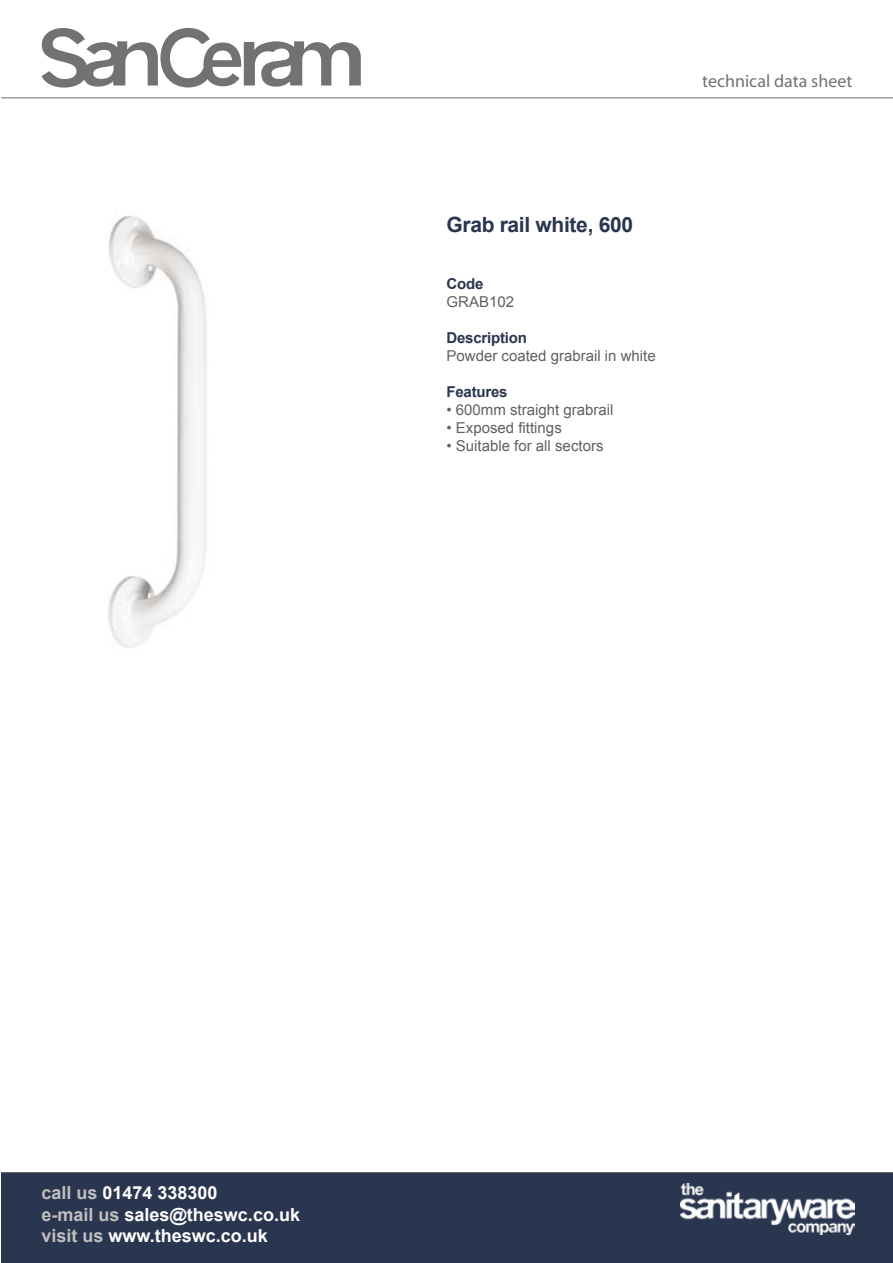
<style>
.page{position:relative;width:893px;height:1263px;background:#fff}
.page>*{position:absolute;margin:0;border:0;box-sizing:border-box;transform-origin:0 0}
.t1{font:700 21px "Arial";letter-spacing:-.015em;color:#2a354f}
.t2{font:700 18px/21.6px "Arial";color:#fff}
.t3{font:18px "Myriad Pro";color:#717271}
.t4{font:15px "Arial";color:#5d6163}
.t5{font:700 15px "Arial";letter-spacing:-.015em;color:#2a354f}
.s1{color:#bfbfbf}
</style>
<div class="page">
<div style="left:1px;top:1172px;width:892px;height:91px;background:#2a354f"></div>
<hr style="left:1px;top:1172px;width:892px;height:1px;background:#686869">
<hr style="left:1px;top:98px;width:892px;height:1px;background:#686869">
<svg style="left:42px;top:28px;width:319px;height:60px"></svg>
<img style="left:680px;top:1184px;width:174px;height:50px">
<img style="left:108px;top:216px;width:99px;height:432px">
<p class="t3" style="left:702px;top:70px;width:152px">technical data sheet</p>
<h1 class="t1" style="left:446px;top:211px;width:188px">Grab rail white, 600</h1>
<p class="t5" style="left:446px;top:274px;width:38px">Code</p>
<p class="t4" style="left:446px;top:292px;width:69px">GRAB102</p>
<p class="t5" style="left:446px;top:328px;width:82px">Description</p>
<p class="t4" style="left:446px;top:346px;width:211px">Powder coated grabrail in white</p>
<p class="t5" style="left:446px;top:382px;width:63px">Features</p>
<p class="t4" style="left:446px;top:400px;width:168px">• 600mm straight grabrail</p>
<p class="t4" style="left:446px;top:418px;width:117px">• Exposed fittings</p>
<p class="t4" style="left:446px;top:436px;width:158px">• Suitable for all sectors</p>
<p class="t2" style="left:41px;top:1182px;width:260px"><span class="s1">call us</span> 01474 338300<br><span class="s1">e-mail us</span> sales@theswc.co.uk <span class="s1">visit us</span> www.theswc.co.uk</p>
</div>
